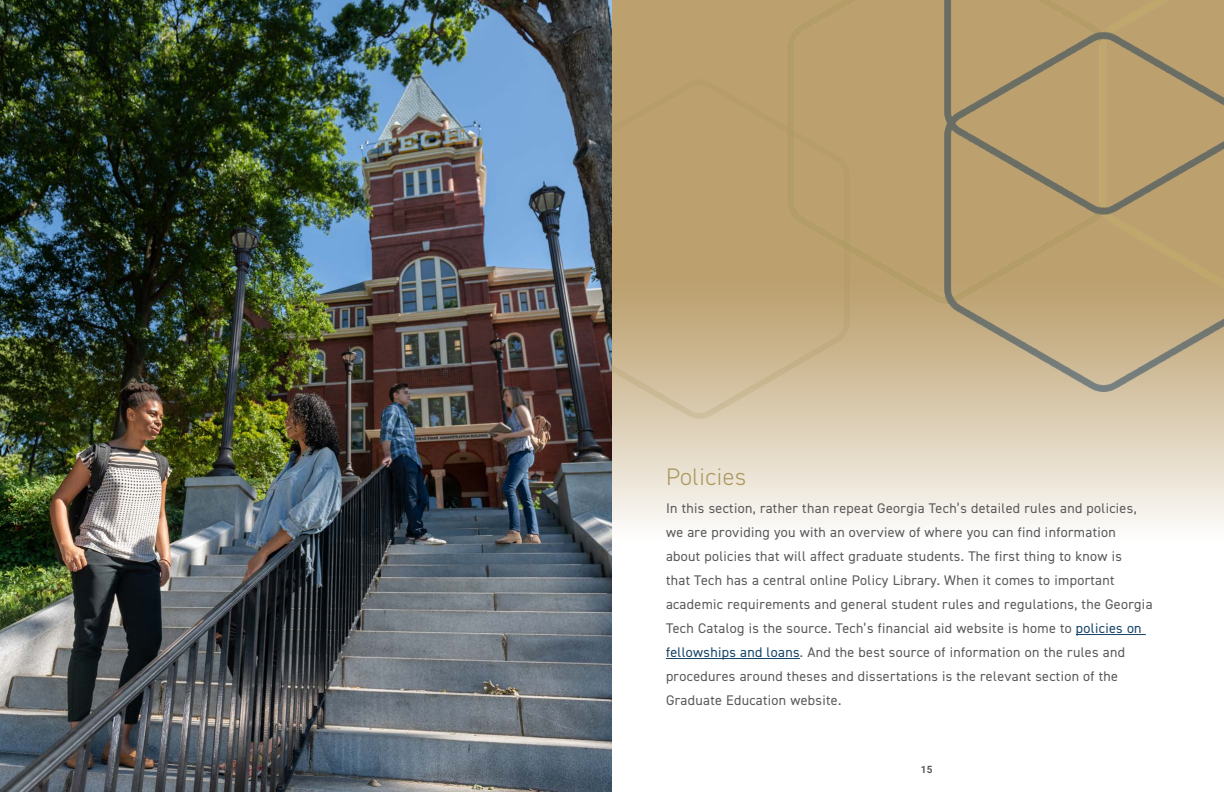
<style>
.page{position:relative;width:1224px;height:792px;background:#fff}
.page>*{position:absolute;margin:0;border:0;box-sizing:border-box;transform-origin:0 0}
.t1{font:300 24px "DIN2014";letter-spacing:.025em;color:#aa975d}
.t2{font:14px/24px "DIN2014";letter-spacing:.025em;color:#58595b}
.t3{font:700 10px "Roboto";color:#58595b}
.s1{color:#174568}
</style>
<div class="page">
<svg style="left:612px;top:0;width:612px;height:526px;background:#e1d4bf"></svg>
<hr style="left:1076px;top:634px;width:70px;height:1px;background:#174568">
<hr style="left:666px;top:658px;width:134px;height:1px;background:#174568">
<img style="left:612px;top:79px;width:238px;height:340px">
<img style="left:788px;top:0;width:436px;height:391px">
<img style="left:0;top:0;width:612px;height:792px">
<h1 class="t1" style="left:666px;top:462px;width:82px">Policies</h1>
<p class="t2" style="left:666px;top:496px;width:488px">In this section, rather than repeat Georgia Tech’s detailed rules and policies, we are providing you with an overview of where you can find information about policies that will affect graduate students. The first thing to know is<br>that Tech has a central online Policy Library. When it comes to important academic requirements and general student rules and regulations, the Georgia Tech Catalog is the source. Tech’s financial aid website is home to <span class="s1">policies on fellowships and loans</span>. And the best source of information on the rules and procedures around theses and dissertations is the relevant section of the Graduate Education website.</p>
<p class="t3" style="left:921px;top:763px;width:13px">15</p>
</div>
